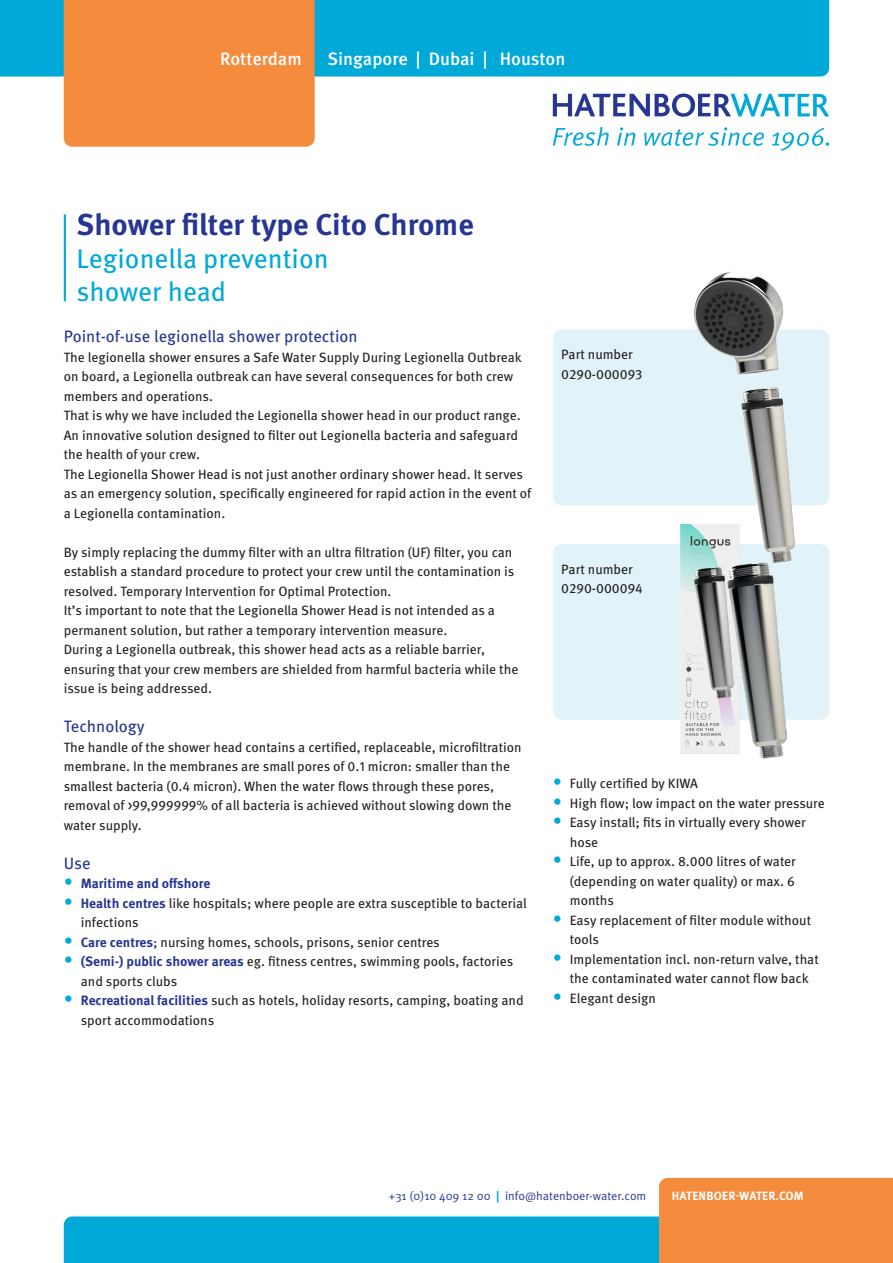
<style>
.page{position:relative;width:893px;height:1263px;background:#fff}
.page>*{position:absolute;margin:0;border:0;box-sizing:border-box;transform-origin:0 0}
.Heading{font:700 30px "Meta OT";color:#263692}
.SubHeading_EN{font:27px "Meta OT";color:#00a9d8}
.t1{font:500 18px "Meta OT";color:#fff}
.SubHeading_2_EN{font:16.5px "Meta OT";color:#263692}
.Basic_TXT_EN{font:13.5px/19.5px "Meta OT";color:#231f20}
.t2{font:700 13.5px "Meta OT";color:#263692}
.t3{font:12px "Meta OT Norm";color:#263692}
.t4{font:700 12px "Meta OT";letter-spacing:.01em;color:#fff}
.s1{font-weight:400;font-size:18px;color:#00a9d8}
.s2{font-size:18px;color:#00a9d8}
.s3{font-weight:700;color:#263692}
.s4{font-family:"Meta OT";font-weight:700;color:#00a9d8}
</style>
<div class="page">
<hr style="left:64px;top:214px;width:2px;height:87px;background:#00a9d8">
<div style="left:0;top:0;width:829px;height:77px;background:#00a9d8"></div>
<div style="left:64px;top:0;width:251px;height:147px;background:#f58b3c"></div>
<svg style="left:64px;top:1178px;width:829px;height:85px"></svg>
<hr style="left:64px;top:1157px;width:2px;height:42px;background:#fff">
<svg style="left:553px;top:94px;width:276px;height:23px"></svg>
<svg style="left:553px;top:127px;width:56px;height:19px"></svg>
<svg style="left:617px;top:127px;width:18px;height:18px"></svg>
<svg style="left:644px;top:127px;width:120px;height:19px"></svg>
<svg style="left:772px;top:128px;width:57px;height:23px"></svg>
<div style="left:553px;top:330px;width:276px;height:175px;background:#e1f3f9;border-radius:9px"></div>
<div style="left:553px;top:544px;width:276px;height:176px;background:#e1f3f9;border-radius:9px"></div>
<img style="left:693px;top:272px;width:103px;height:290px">
<img style="left:680px;top:525px;width:107px;height:234px">
<h3 class="t1" style="left:220px;top:47px;width:83px">Rotterdam</h3>
<h3 class="t1" style="left:327px;top:47px;width:239px">Singapore | Dubai | Houston</h3>
<p class="Heading" style="left:77px;top:206px;width:399px">Shower filter type Cito Chrome</p>
<p class="SubHeading_EN" style="left:77px;top:242px;width:254px">Legionella prevention</p>
<p class="SubHeading_EN" style="left:77px;top:275px;width:151px">shower head</p>
<p class="SubHeading_2_EN" style="left:64px;top:326px;width:295px">Point-of-use legionella shower protection</p>
<p class="Basic_TXT_EN" style="left:64px;top:347px;width:459px">The legionella shower ensures a Safe Water Supply During Legionella Outbreak on board, a Legionella outbreak can have several consequences for both crew members and operations.</p>
<p class="Basic_TXT_EN" style="left:64px;top:406px;width:458px">That is why we have included the Legionella shower head in our product range.<br>An innovative solution designed to filter out Legionella bacteria and safeguard the health of your crew.</p>
<p class="Basic_TXT_EN" style="left:64px;top:464px;width:469px">The Legionella Shower Head is not just another ordinary shower head. It serves as an emergency solution, specifically engineered for rapid action in the event of a Legionella contamination.</p>
<p class="Basic_TXT_EN" style="left:64px;top:542px;width:452px">By simply replacing the dummy filter with an ultra filtration (UF) filter, you can establish a standard procedure to protect your crew until the contamination is resolved. Temporary Intervention for Optimal Protection.</p>
<p class="Basic_TXT_EN" style="left:64px;top:601px;width:433px">It’s important to note that the Legionella Shower Head is not intended as a permanent solution, but rather a temporary intervention measure.</p>
<p class="Basic_TXT_EN" style="left:64px;top:640px;width:456px">During a Legionella outbreak, this shower head acts as a reliable barrier, ensuring that your crew members are shielded from harmful bacteria while the issue is being addressed.</p>
<p class="SubHeading_2_EN" style="left:64px;top:716px;width:83px">Technology</p>
<p class="Basic_TXT_EN" style="left:64px;top:737px;width:459px">The handle of the shower head contains a certified, replaceable, microfiltration membrane. In the membranes are small pores of 0.1 micron: smaller than the smallest bacteria (0.4 micron). When the water flows through these pores, removal of &gt;99,999999% of all bacteria is achieved without slowing down the water supply.</p>
<p class="SubHeading_2_EN" style="left:64px;top:853px;width:28px">Use</p>
<p class="t2" style="left:64px;top:875px;width:148px"><span class="s1">•</span> Maritime and offshore</p>
<p class="Basic_TXT_EN" style="left:81px;top:893px;width:447px;text-indent:-17px"><span class="s2">•</span> <span class="s3">Health centres</span> like hospitals; where people are extra susceptible to bacterial infections</p>
<p class="Basic_TXT_EN" style="left:64px;top:932px;width:378px"><span class="s2">•</span> <span class="s3">Care centres</span>; nursing homes, schools, prisons, senior centres</p>
<p class="Basic_TXT_EN" style="left:81px;top:952px;width:434px;text-indent:-17px"><span class="s2">•</span> <span class="s3">(Semi-) public shower areas</span> eg. fitness centres, swimming pools, factories and sports clubs</p>
<p class="Basic_TXT_EN" style="left:81px;top:991px;width:444px;text-indent:-17px"><span class="s2">•</span> <span class="s3">Recreational facilities</span> such as hotels, holiday resorts, camping, boating and sport accommodations</p>
<p class="Basic_TXT_EN" style="left:561px;top:345px;width:73px">Part number</p>
<p class="Basic_TXT_EN" style="left:561px;top:365px;width:83px">0290-000093</p>
<p class="Basic_TXT_EN" style="left:561px;top:560px;width:73px">Part number</p>
<p class="Basic_TXT_EN" style="left:561px;top:579px;width:83px">0290-000094</p>
<p class="Basic_TXT_EN" style="left:553px;top:774px;width:147px"><span class="s2">•</span> Fully certified by KIWA</p>
<p class="Basic_TXT_EN" style="left:553px;top:794px;width:274px"><span class="s2">•</span> High flow; low impact on the water pressure</p>
<p class="Basic_TXT_EN" style="left:570px;top:813px;width:238px;text-indent:-17px"><span class="s2">•</span> Easy install; fits in virtually every shower hose</p>
<p class="Basic_TXT_EN" style="left:570px;top:852px;width:228px;text-align:justify;text-indent:-17px"><span class="s2">•</span> Life, up to approx. 8.000 litres of water (depending on water quality) or max. 6 months</p>
<p class="Basic_TXT_EN" style="left:570px;top:911px;width:243px;text-indent:-17px"><span class="s2">•</span> Easy replacement of filter module without tools</p>
<p class="Basic_TXT_EN" style="left:553px;top:950px;width:267px;text-align:center"><span class="s2">•</span> Implementation incl. non-return valve, that the contaminated water cannot flow back</p>
<p class="Basic_TXT_EN" style="left:553px;top:989px;width:105px"><span class="s2">•</span> Elegant design</p>
<p class="t3" style="left:389px;top:1188px;width:259px">+31 (0)10 409 12 00 <span class="s4">|</span> info@hatenboer-water.com</p>
<p class="t4" style="left:672px;top:1188px;width:133px">HATENBOER-WATER.COM</p>
</div>
